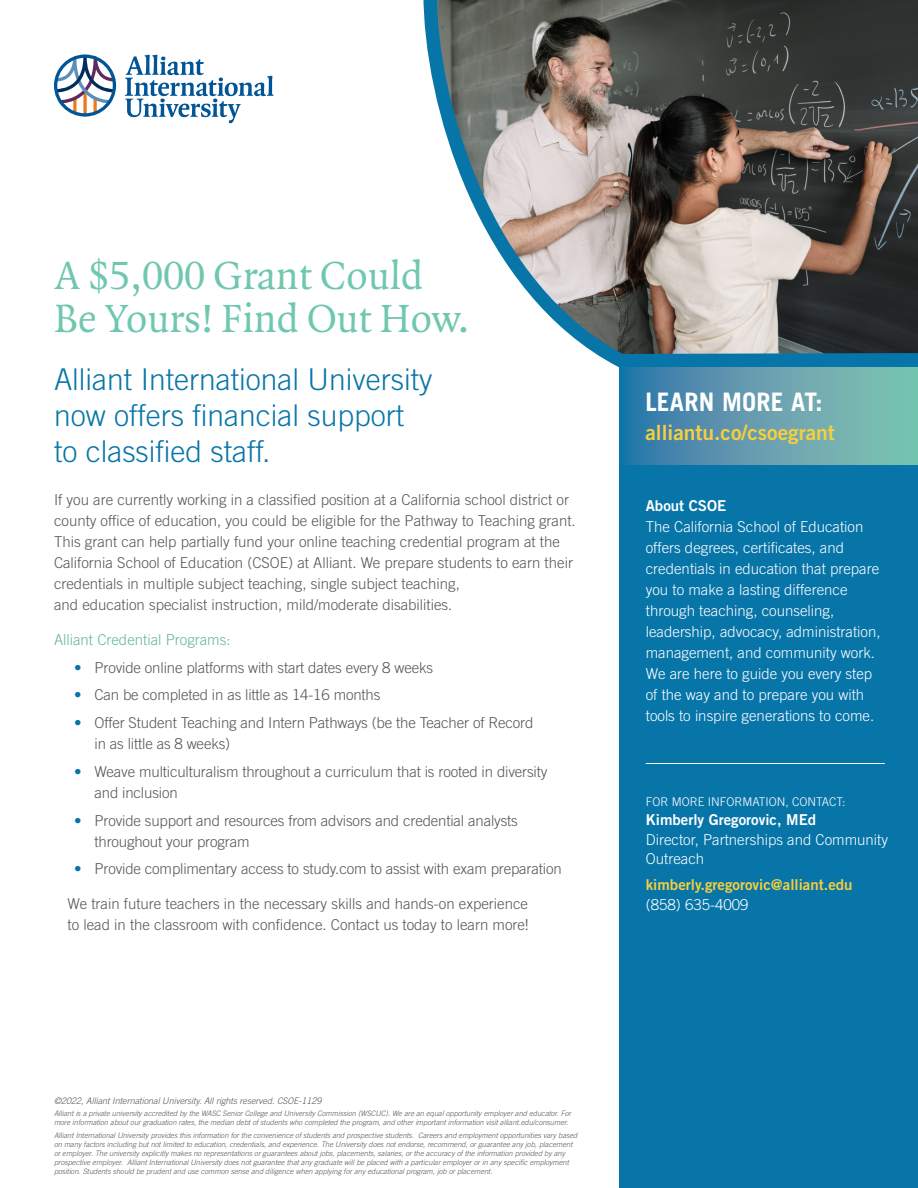
<style>
.page{position:relative;width:918px;height:1188px;background:#fff}
.page>*{position:absolute;margin:0;border:0;box-sizing:border-box;transform-origin:0 0}
.t1{font:42px/43.5px "FF Quadraat Pro";letter-spacing:-.005em;color:#70c7af}
.t2{font:300 30px/36px "Trade Gothic LT Std";color:#0875a9}
.t3{font:700 25.5px "Trade Gothic LT Std";letter-spacing:.01em;color:#fff}
.t4{font:21px "Trade Gothic LT Std Bd 2";color:#f6cf3e}
.t5{font:300 15px/21px "Trade Gothic LT Std";color:#55565a}
.t6{font:300 15px/21px "Trade Gothic LT Std";color:#fff}
.t7{font:15px "Trade Gothic LT Std Bd 2";color:#fff}
.t8{font:15px "Trade Gothic LT Std Bd 2";color:#f6cf3e}
.t9{font:300 15px "Trade Gothic LT Std";color:#66b6a0}
.t10{font:300 12px "Trade Gothic LT Std";color:#fff}
.t11{font:italic 300 9px "Trade Gothic";color:#55565a}
.t12{font:italic 300 7.5px/9px "Trade Gothic";color:#55565a}
.s1{color:#0875a9}
</style>
<div class="page">
<svg style="left:423px;top:0;width:495px;height:368px"></svg>
<div style="left:619px;top:361px;width:299px;height:827px;background:#0875a9"></div>
<svg style="left:125px;top:55px;width:149px;height:68px"></svg>
<svg style="left:54px;top:54px;width:62px;height:63px"></svg>
<svg style="left:625px;top:367px;width:293px;height:98px;background:#609fae"></svg>
<hr style="left:646px;top:763px;width:239px;height:1px;background:#fff">
<h1 class="t1" style="left:54px;top:253px;width:417px">A $5,000 Grant Could<br>Be Yours! Find Out How.</h1>
<h2 class="t2" style="left:54px;top:361px;width:380px">Alliant International University now offers financial support to classified staff.</h2>
<p class="t5" style="left:54px;top:489px;width:523px">If you are currently working in a classified position at a California school district or county office of education, you could be eligible for the Pathway to Teaching grant.<br>This grant can help partially fund your online teaching credential program at the California School of Education (CSOE) at Alliant. We prepare students to earn their credentials in multiple subject teaching, single subject teaching,<br>and education specialist instruction, mild/moderate disabilities.</p>
<h3 class="t9" style="left:54px;top:631px;width:178px">Alliant Credential Programs:</h3>
<h3 class="t5" style="left:74px;top:657px;width:360px"><span class="s1">•</span> Provide online platforms with start dates every 8 weeks</h3>
<h3 class="t5" style="left:74px;top:684px;width:308px"><span class="s1">•</span> Can be completed in as little as 14-16 months</h3>
<h3 class="t5" style="left:94px;top:712px;width:441px;text-indent:-20px"><span class="s1">•</span> Offer Student Teaching and Intern Pathways (be the Teacher of Record in as little as 8 weeks)</h3>
<h3 class="t5" style="left:94px;top:761px;width:454px;text-indent:-20px"><span class="s1">•</span> Weave multiculturalism throughout a curriculum that is rooted in diversity and inclusion</h3>
<h3 class="t5" style="left:94px;top:810px;width:425px;text-indent:-20px"><span class="s1">•</span> Provide support and resources from advisors and credential analysts throughout your program</h3>
<h3 class="t5" style="left:74px;top:858px;width:489px"><span class="s1">•</span> Provide complimentary access to study.com to assist with exam preparation</h3>
<h3 class="t5" style="left:67px;top:893px;width:462px">We train future teachers in the necessary skills and hands-on experience to lead in the classroom with confidence. Contact us today to learn more!</h3>
<p class="t11" style="left:54px;top:1095px;width:269px">©2022, Alliant International University. All rights reserved. CSOE-1129</p>
<p class="t12" style="left:54px;top:1109px;width:519px">Alliant is a private university accredited by the WASC Senior College and University Commission (WSCUC). We are an equal opportunity employer and educator. For more information about our graduation rates, the median debt of students who completed the program, and other important information visit alliant.edu/consumer.</p>
<p class="t12" style="left:54px;top:1130px;width:525px">Alliant International University provides this information for the convenience of students and prospective students. Careers and employment opportunities vary based on many factors including but not limited to education, credentials, and experience. The University does not endorse, recommend, or guarantee any job, placement or employer. The university explicitly makes no representations or guarantees about jobs, placements, salaries, or the accuracy of the information provided by any prospective employer. Alliant International University does not guarantee that any graduate will be placed with a particular employer or in any specific employment position. Students should be prudent and use common sense and diligence when applying for any educational program, job or placement.</p>
<h3 class="t3" style="left:645px;top:386px;width:179px">LEARN MORE AT:</h3>
<h3 class="t4" style="left:645px;top:420px;width:191px">alliantu.co/csoegrant</h3>
<h3 class="t7" style="left:646px;top:497px;width:82px">About CSOE</h3>
<p class="t6" style="left:646px;top:516px;width:236px">The California School of Education offers degrees, certificates, and credentials in education that prepare you to make a lasting difference through teaching, counseling, leadership, advocacy, administration, management, and community work.<br>We are here to guide you every step of the way and to prepare you with tools to inspire generations to come.</p>
<h3 class="t10" style="left:646px;top:794px;width:201px">FOR MORE INFORMATION, CONTACT:</h3>
<h3 class="t7" style="left:646px;top:810px;width:172px">Kimberly Gregorovic, MEd</h3>
<h3 class="t6" style="left:646px;top:829px;width:244px;line-height:19.5px">Director, Partnerships and Community<br>Outreach</h3>
<h3 class="t8" style="left:646px;top:876px;width:208px">kimberly.gregorovic@alliant.edu</h3>
<h3 class="t6" style="left:646px;top:894px;width:104px">(858) 635-4009</h3>
</div>
